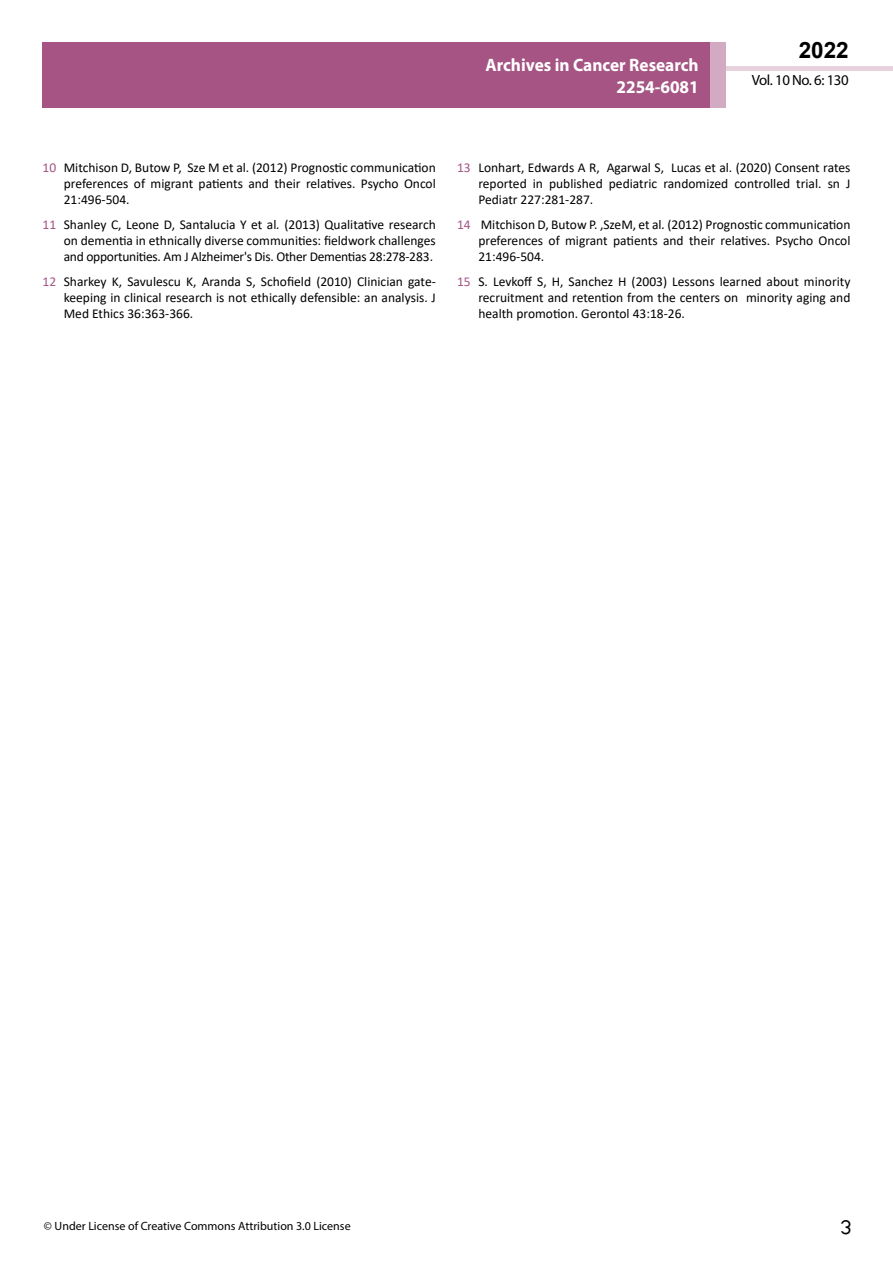
<style>
.page{position:relative;width:893px;height:1263px;background:#fff}
.page>*{position:absolute;margin:0;border:0;box-sizing:border-box;transform-origin:0 0}
.t1{font:25.5px "Tunga";color:#000}
.t2{font:700 22.5px "Arial";color:#000}
.t3{font:700 18px/21.6px "Myriad Pro";color:#fff;text-align:right;scale:.96 1}
.t4{font:14.85px "Myriad Pro";letter-spacing:-.03em;color:#000}
.t5{font:13.5px/16.2px "Calibri";color:#000;text-align:justify}
.t6{font:12px "Myriad Pro";color:#000}
.s1{color:#a55483}
.s2{font-style:italic}
</style>
<div class="page">
<div style="left:722px;top:66px;width:171px;height:5px;background:#e6d1dd"></div>
<div style="left:43px;top:42px;width:682px;height:66px;background:#a55483"></div>
<div style="left:710px;top:42px;width:15px;height:66px;background:#d2aac1"></div>
<h3 class="t3" style="left:485px;top:54px;width:224px">Archives in Cancer Research<br>2254-6081</h3>
<h2 class="t2" style="left:799px;top:35px;width:52px">2022</h2>
<p class="t4" style="left:752px;top:71px;width:98px">Vol. 10 No. 6: 130</p>
<p class="t5" style="left:64px;top:159px;width:374px;text-indent:-21px"><span class="s1">10</span> Mitchison D, Butow P, Sze M et al. (2012) Prognostic communication preferences of migrant patients and their relatives. Psycho Oncol 21:496-504.</p>
<p class="t5" style="left:64px;top:216px;width:374px;text-indent:-21px"><span class="s1">11</span> Shanley C, Leone D, Santalucia Y et al<span class="s2">.</span> (2013) Qualitative research on dementia in ethnically diverse communities: fieldwork challenges and opportunities. Am J Alzheimer's Dis. Other Dementias 28:278-283.</p>
<p class="t5" style="left:64px;top:273px;width:374px;text-indent:-21px"><span class="s1">12</span> Sharkey K, Savulescu K, Aranda S, Schofield (2010) Clinician gate&shy;keeping in clinical research is not ethically defensible: an analysis. J Med Ethics 36:363-366.</p>
<p class="t5" style="left:478px;top:159px;width:374px;text-indent:-21px"><span class="s1">13</span> Lonhart, Edwards A R, Agarwal S, Lucas et al. (2020) Consent rates reported in published pediatric randomized controlled trial. sn J Pediatr 227:281-287.</p>
<p class="t5" style="left:478px;top:216px;width:374px;text-indent:-21px"><span class="s1">14</span> Mitchison D, Butow P. ,SzeM, et al<span class="s2">.</span> (2012) Prognostic communication preferences of migrant patients and their relatives. Psycho Oncol 21:496-504.</p>
<p class="t5" style="left:478px;top:273px;width:374px;text-indent:-21px"><span class="s1">15</span> S. Levkoff S, H, Sanchez H (2003) Lessons learned about minority recruitment and retention from the centers on minority aging and health promotion. Gerontol 43:18-26.</p>
<p class="t6" style="left:44px;top:1218px;width:308px">© Under License of Creative Commons Attribution 3.0 License</p>
<h1 class="t1" style="left:840px;top:1210px;width:13px">3</h1>
</div>
